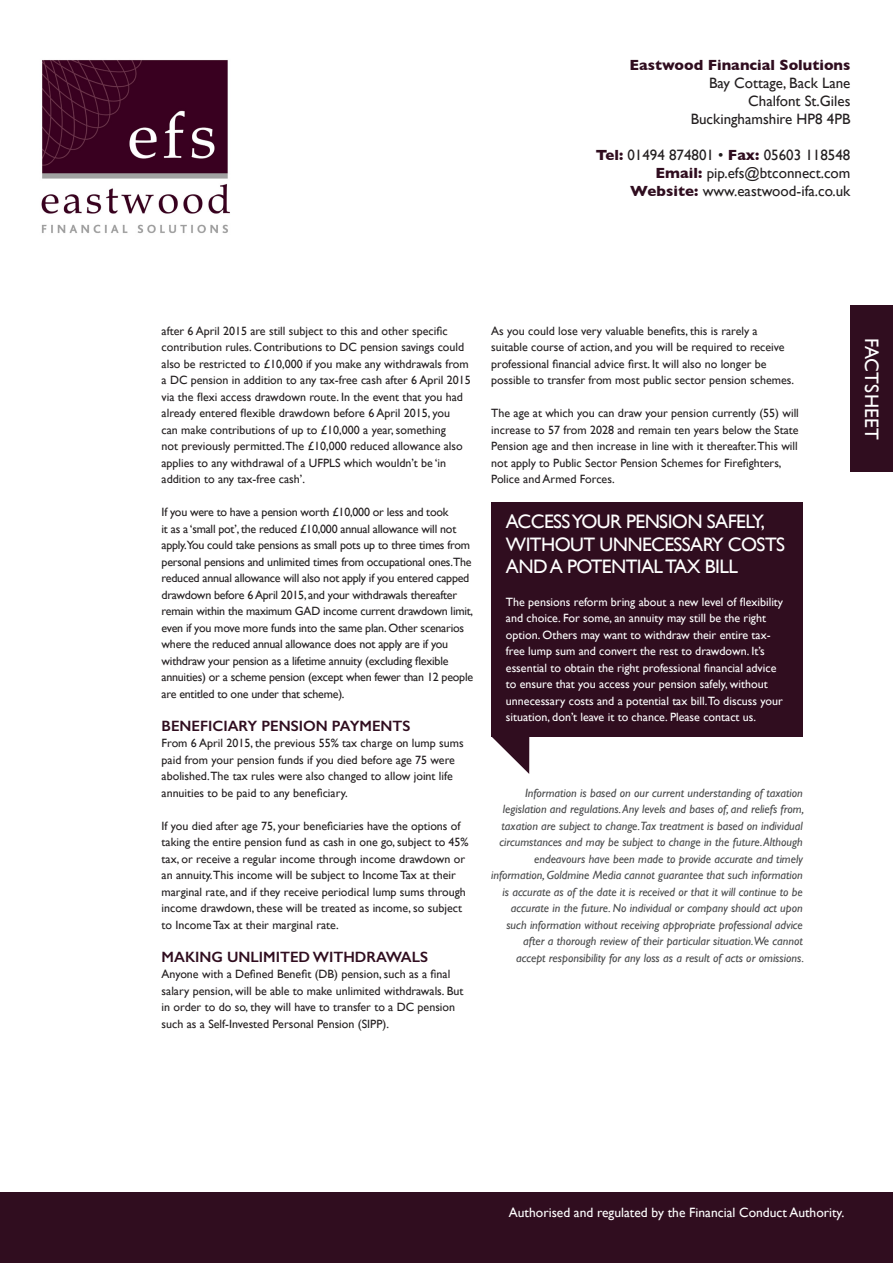
<style>
.page{position:relative;width:893px;height:1263px;background:#fff}
.page>*{position:absolute;margin:0;border:0;box-sizing:border-box;transform-origin:0 0}
.t1{font:19.5px/22.5px "Gill Sans";letter-spacing:-.03em;color:#fff}
.t2{font:19.5px "Gill Sans";letter-spacing:.01em;color:#fff}
.t3{font:15px/18px "Gill Sans";color:#231f20;text-align:right}
.t4{font:600 15px "Gill Sans";color:#300d1f}
.t5{font:700 15px "Gill Sans";color:#300d1f}
.t6{font:13.5px "Gill Sans";color:#fff}
.t7{font:12px/16.5px "Gill Sans";color:#231f20}
.t8{font:12px/16.5px "Gill Sans";letter-spacing:-.02em;color:#231f20}
.t9{font:italic 12px/16.5px "Gill Sans";color:#494a4b;text-align:right}
.t10{font:12px/16.5px "Gill Sans";color:#fff}
.s1{font-weight:700;color:#300d1f}
</style>
<div class="page">
<div style="left:850px;top:306px;width:42px;height:166px;background:#300d1f"></div>
<svg style="left:491px;top:736px;width:38px;height:38px"></svg>
<div style="left:491px;top:502px;width:312px;height:234px;background:#300d1f"></div>
<div style="left:0;top:1192px;width:892px;height:71px;background:#300d1f"></div>
<img style="left:41px;top:60px;width:189px;height:173px">
<p class="t5" style="left:629px;top:56px;width:222px">Eastwood Financial Solutions</p>
<p class="t3" style="left:691px;top:74px;width:161px">Bay Cottage, Back Lane<br>Chalfont St.Giles<br>Buckinghamshire HP8 4PB</p>
<p class="t3" style="left:596px;top:146px;width:256px"><span class="s1">Tel:</span> 01494 874801 • <span class="s1">Fax:</span> 05603 118548<br><span class="s1">Email:</span> pip.efs@btconnect.com<br><span class="s1">Website:</span> www.eastwood-ifa.co.uk</p>
<p class="t7" style="left:162px;top:322px;width:311px">after 6 April 2015 are still subject to this and other specific contribution rules. Contributions to DC pension savings could also be restricted to £10,000 if you make any withdrawals from a DC pension in addition to any tax-free cash after 6 April 2015 via the flexi access drawdown route. In the event that you had already entered flexible drawdown before 6 April 2015, you<br>can make contributions of up to £10,000 a year, something<br>not previously permitted.The £10,000 reduced allowance also applies to any withdrawal of a UFPLS which wouldn’t be ‘in addition to any tax-free cash’.</p>
<p class="t8" style="left:162px;top:504px;width:313px">If you were to have a pension worth £10,000 or less and took<br>it as a ‘small pot’, the reduced £10,000 annual allowance will not apply.You could take pensions as small pots up to three times from personal pensions and unlimited times from occupational ones.The reduced annual allowance will also not apply if you entered capped drawdown before 6 April 2015, and your withdrawals thereafter remain within the maximum GAD income current drawdown limit, even if you move more funds into the same plan. Other scenarios where the reduced annual allowance does not apply are if you withdraw your pension as a lifetime annuity (excluding flexible annuities) or a scheme pension (except when fewer than 12 people are entitled to one under that scheme).</p>
<p class="t4" style="left:162px;top:716px;width:250px">BENEFICIARY PENSION PAYMENTS</p>
<p class="t7" style="left:162px;top:735px;width:304px">From 6 April 2015, the previous 55% tax charge on lump sums paid from your pension funds if you died before age 75 were abolished.The tax rules were also changed to allow joint life annuities to be paid to any beneficiary.</p>
<p class="t7" style="left:162px;top:817px;width:309px">If you died after age 75, your beneficiaries have the options of taking the entire pension fund as cash in one go, subject to 45% tax, or receive a regular income through income drawdown or an annuity.This income will be subject to Income Tax at their marginal rate, and if they receive periodical lump sums through income drawdown, these will be treated as income, so subject to Income Tax at their marginal rate.</p>
<p class="t4" style="left:162px;top:947px;width:268px">MAKING UNLIMITED WITHDRAWALS</p>
<p class="t7" style="left:162px;top:966px;width:303px">Anyone with a Defined Benefit (DB) pension, such as a final salary pension, will be able to make unlimited withdrawals. But in order to do so, they will have to transfer to a DC pension such as a Self-Invested Personal Pension (SIPP).</p>
<p class="t7" style="left:491px;top:322px;width:304px">As you could lose very valuable benefits, this is rarely a suitable course of action, and you will be required to receive professional financial advice first. It will also no longer be possible to transfer from most public sector pension schemes.</p>
<p class="t7" style="left:491px;top:405px;width:309px">The age at which you can draw your pension currently (55) will increase to 57 from 2028 and remain ten years below the State Pension age and then increase in line with it thereafter.This will not apply to Public Sector Pension Schemes for Firefighters, Police and Armed Forces.</p>
<h1 class="t1" style="left:506px;top:510px;width:281px">ACCESS YOUR PENSION SAFELY,<br>WITHOUT UNNECESSARY COSTS<br>AND A POTENTIAL TAX BILL</h1>
<p class="t10" style="left:506px;top:593px;width:279px">The pensions reform bring about a new level of flexibility and choice. For some, an annuity may still be the right option. Others may want to withdraw their entire tax&shy;free lump sum and convert the rest to drawdown. It’s essential to obtain the right professional financial advice to ensure that you access your pension safely, without unnecessary costs and a potential tax bill.To discuss your situation, don’t leave it to chance. Please contact us.</p>
<p class="t9" style="left:491px;top:784px;width:314px">Information is based on our current understanding of taxation legislation and regulations. Any levels and bases of, and reliefs from, taxation are subject to change.Tax treatment is based on individual circumstances and may be subject to change in the future. Although endeavours have been made to provide accurate and timely information, Goldmine Media cannot guarantee that such information is accurate as of the date it is received or that it will continue to be accurate in the future. No individual or company should act upon such information without receiving appropriate professional advice after a thorough review of their particular situation.We cannot<br>accept responsibility for any loss as a result of acts or omissions.</p>
<h1 class="t2" style="left:883px;top:338px;width:103px;rotate:90deg">FACTSHEET</h1>
<p class="t6" style="left:509px;top:1204px;width:337px">Authorised and regulated by the Financial Conduct Authority.</p>
</div>
